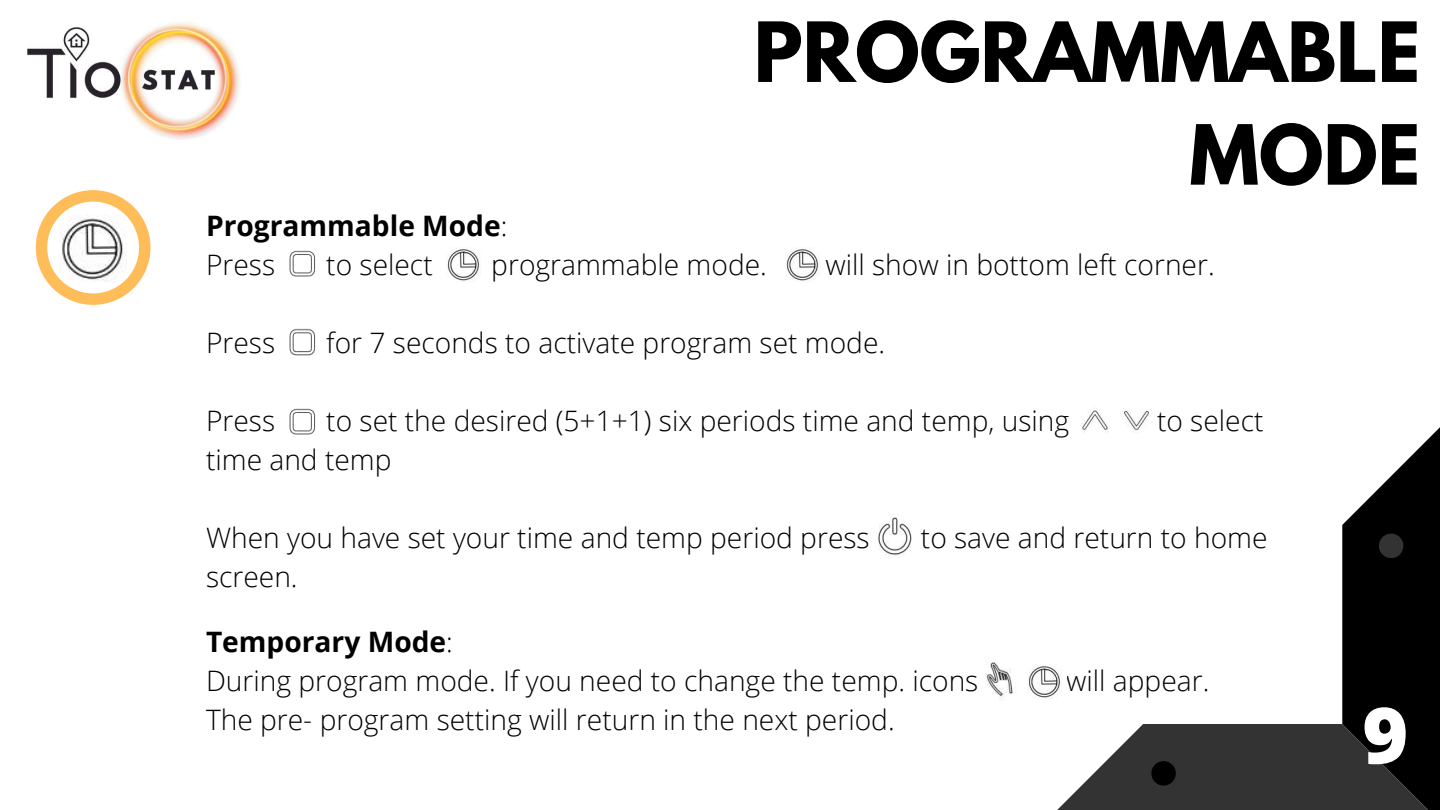
<style>
.page{position:relative;width:1440px;height:810px;background:#fff}
.page>*{position:absolute;margin:0;border:0;box-sizing:border-box;transform-origin:0 0}
.t1{font:800 78px "Open Sans";color:#fff}
.t2{font:700 73.4px/102.8px "League Spartan";color:#000;text-align:right}
.t3{font:300 28.2px/39px "Open Sans";color:#000}
.t4{font:700 28.2px/39px "Open Sans";color:#000}
.s1{font-weight:300}
.s2{font-weight:700}
</style>
<div class="page">
<svg style="left:1057px;top:427px;width:383px;height:383px"></svg>
<img style="left:27px;top:23px;width:213px;height:116px">
<img style="left:289px;top:250px;width:26px;height:27px">
<img style="left:447px;top:249px;width:32px;height:32px">
<img style="left:786px;top:249px;width:32px;height:32px">
<img style="left:289px;top:328px;width:26px;height:28px">
<img style="left:289px;top:408px;width:26px;height:27px">
<img style="left:878px;top:517px;width:34px;height:39px">
<svg style="left:36px;top:190px;width:115px;height:115px"></svg>
<img style="left:986px;top:662px;width:30px;height:38px">
<img style="left:1028px;top:661px;width:38px;height:41px">
<img style="left:1077px;top:409px;width:75px;height:31px">
<h2 class="t2" style="left:754px;top:10px;width:668px">PROGRAMMABLE<br>MODE</h2>
<p class="t4" style="left:206px;top:206px;width:303px">Programmable Mode<span class="s1">:<br>Press</span></p>
<p class="t3" style="left:326px;top:245px;width:108px">to select</p>
<p class="t3" style="left:491px;top:245px;width:277px">programmable mode.</p>
<p class="t3" style="left:825px;top:245px;width:391px">will show in bottom left corner.</p>
<p class="t3" style="left:206px;top:323px;width:71px">Press</p>
<p class="t3" style="left:326px;top:323px;width:560px">for 7 seconds to activate program set mode.</p>
<p class="t3" style="left:206px;top:401px;width:71px">Press</p>
<p class="t3" style="left:326px;top:401px;width:744px">to set the desired (5+1+1) six periods time and temp, using</p>
<p class="t3" style="left:1157px;top:401px;width:108px">to select</p>
<p class="t3" style="left:206px;top:440px;width:187px">time and temp</p>
<p class="t3" style="left:206px;top:518px;width:665px">When you have set your time and temp period press</p>
<p class="t3" style="left:921px;top:518px;width:348px">to save and return to home</p>
<p class="t3" style="left:206px;top:557px;width:93px">screen.</p>
<p class="t3" style="left:206px;top:621px;width:774px"><span class="s2">Temporary Mode</span>:<br>During program mode. If you need to change the temp. icons</p>
<p class="t3" style="left:1066px;top:660px;width:145px">will appear.</p>
<p class="t3" style="left:206px;top:699px;width:690px">The pre- program setting will return in the next period.</p>
<h1 class="t1" style="left:1363px;top:680px;width:47px">9</h1>
</div>
